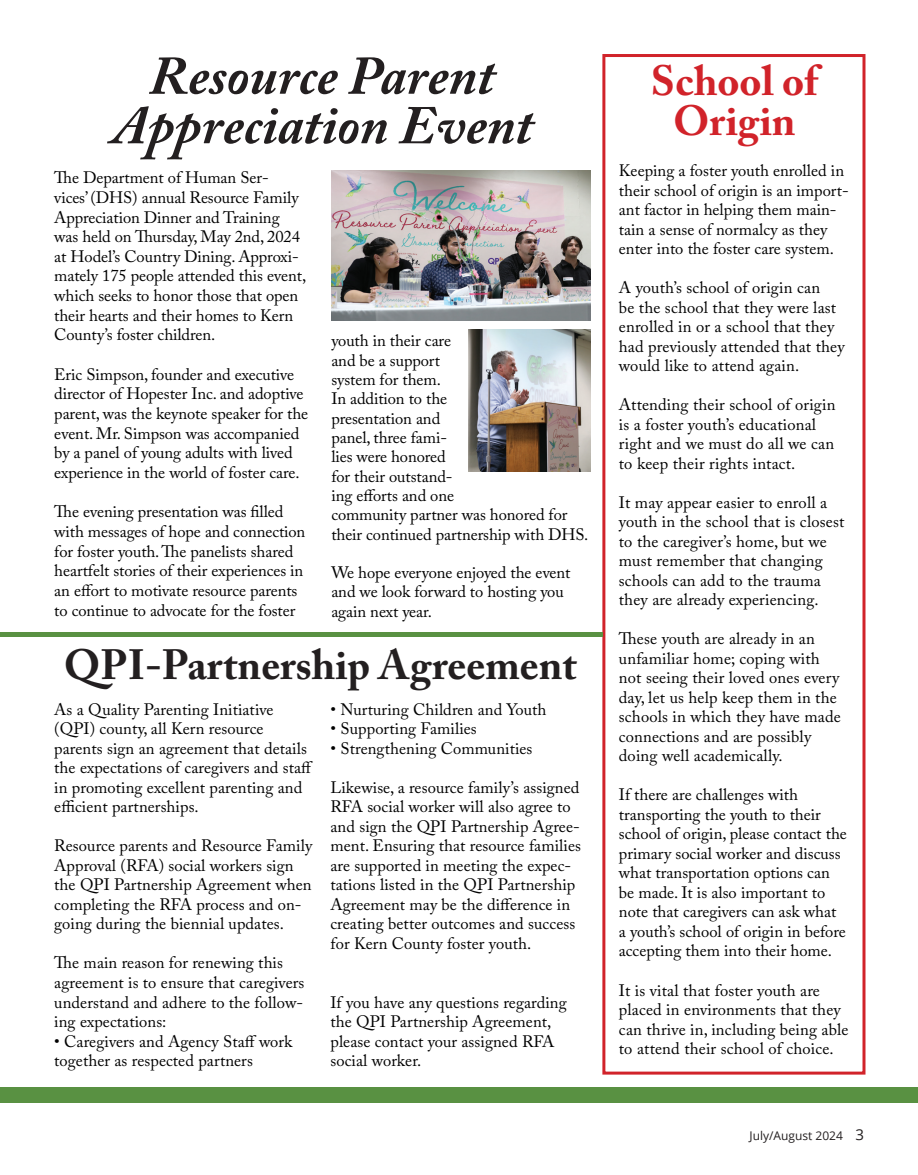
<style>
.page{position:relative;width:918px;height:1175px;background:#fff}
.page>*{position:absolute;margin:0;border:0;box-sizing:border-box;transform-origin:0 0}
.t1{font:italic 700 54px "Adobe Caslon Pro";color:#231f20}
.t2{font:700 42px "Adobe Caslon Pro";color:#231f20}
.t3{font:700 42px/40.5px "Adobe Caslon Pro";color:#d1232a;text-align:center}
.t4{font:16.5px/19.5px "Adobe Caslon Pro";letter-spacing:.005em;color:#000}
.t5{font:12px "Open Sans";color:#231f20}
.s1{font-size:15px}
</style>
<div class="page">
<div style="left:0;top:1087px;width:918px;height:16px;background:#599142"></div>
<img style="left:331px;top:171px;width:260px;height:150px">
<img style="left:468px;top:329px;width:122px;height:142px">
<div style="left:602px;top:54px;width:264px;height:1020px;border:3px solid #d1232a"></div>
<div style="left:0;top:632px;width:602px;height:5px;background:#599142"></div>
<p class="t1" style="left:150px;top:43px;width:346px">Resource Parent</p>
<p class="t1" style="left:112px;top:93px;width:423px">Appreciation Event</p>
<p class="t4" style="left:54px;top:168px;width:253px">The Department of Human Ser&shy;vices’ (DHS) annual Resource Family Appreciation Dinner and Training was held on Thursday, May 2nd, 2024 at Hodel’s Country Dining. Approxi&shy;mately 175 people attended this event, which seeks to honor those that open their hearts and their homes to Kern County’s foster children.</p>
<p class="t4" style="left:54px;top:364px;width:255px">Eric Simpson, founder and executive director of Hopester Inc. and adoptive parent, was the keynote speaker for the event. Mr. Simpson was accompanied by a panel of young adults with lived experience in the world of foster care.</p>
<p class="t4" style="left:54px;top:502px;width:253px">The evening presentation was filled with messages of hope and connection for foster youth. The panelists shared heartfelt stories of their experiences in an effort to motivate resource parents to continue to advocate for the foster</p>
<p class="t4" style="left:331px;top:331px;width:258px">youth in their care<br>and be a support<br>system for them.<br>In addition to the<br>presentation and<br>panel, three fami-<br>lies were honored<br>for their outstand-<br>ing efforts and one<br>community partner was honored for their continued partnership with DHS.</p>
<p class="t4" style="left:331px;top:563px;width:241px">We hope everyone enjoyed the event and we look forward to hosting you again next year.</p>
<p class="t2" style="left:64px;top:640px;width:515px">QPI-Partnership Agreement</p>
<p class="t4" style="left:54px;top:699px;width:260px">As a Quality Parenting Initiative (QPI) county, all Kern resource parents sign an agreement that details the expectations of caregivers and staff in promoting excellent parenting and efficient partnerships.</p>
<p class="t4" style="left:54px;top:836px;width:260px">Resource parents and Resource Family Approval (RFA) social workers sign the QPI Partnership Agreement when completing the RFA process and on&shy;going during the biennial updates.</p>
<p class="t4" style="left:54px;top:953px;width:252px">The main reason for renewing this agreement is to ensure that caregivers understand and adhere to the follow&shy;ing expectations:</p>
<p class="t4" style="left:54px;top:1031px;width:240px">• Caregivers and Agency Staff work together as respected partners</p>
<p class="t4" style="left:330px;top:699px;width:218px">• Nurturing Children and Youth</p>
<p class="t4" style="left:330px;top:719px;width:148px">• Supporting Families</p>
<p class="t4" style="left:330px;top:738px;width:204px">• Strengthening Communities</p>
<p class="t4" style="left:330px;top:777px;width:252px">Likewise, a resource family’s assigned RFA social worker will also agree to and sign the QPI Partnership Agree&shy;ment. Ensuring that resource families are supported in meeting the expec&shy;tations listed in the QPI Partnership Agreement may be the difference in creating better outcomes and success for Kern County foster youth.</p>
<p class="t4" style="left:330px;top:992px;width:238px">If you have any questions regarding the QPI Partnership Agreement, please contact your assigned RFA social worker.</p>
<p class="t3" style="left:651px;top:60px;width:169px">School of<br>Origin</p>
<p class="t4" style="left:619px;top:161px;width:231px">Keeping a foster youth enrolled in their school of origin is an import&shy;ant factor in helping them main&shy;tain a sense of normalcy as they enter into the foster care system.</p>
<p class="t4" style="left:619px;top:278px;width:227px">A youth’s school of origin can<br>be the school that they were last enrolled in or a school that they had previously attended that they would like to attend again.</p>
<p class="t4" style="left:619px;top:395px;width:218px">Attending their school of origin is a foster youth’s educational right and we must do all we can to keep their rights intact.</p>
<p class="t4" style="left:619px;top:492px;width:227px">It may appear easier to enroll a youth in the school that is closest to the caregiver’s home, but we must remember that changing schools can add to the trauma they are already experiencing.</p>
<p class="t4" style="left:619px;top:629px;width:223px">These youth are already in an unfamiliar home; coping with not seeing their loved ones every day, let us help keep them in the schools in which they have made connections and are possibly doing well academically.</p>
<p class="t4" style="left:619px;top:785px;width:230px">If there are challenges with transporting the youth to their school of origin, please contact the primary social worker and discuss what transportation options can be made. It is also important to note that caregivers can ask what a youth’s school of origin in before accepting them into their home.</p>
<p class="t4" style="left:619px;top:980px;width:231px">It is vital that foster youth are placed in environments that they can thrive in, including being able to attend their school of choice.</p>
<p class="t5" style="left:749px;top:1127px;width:116px">July/August 2024 <span class="s1">3</span></p>
</div>
